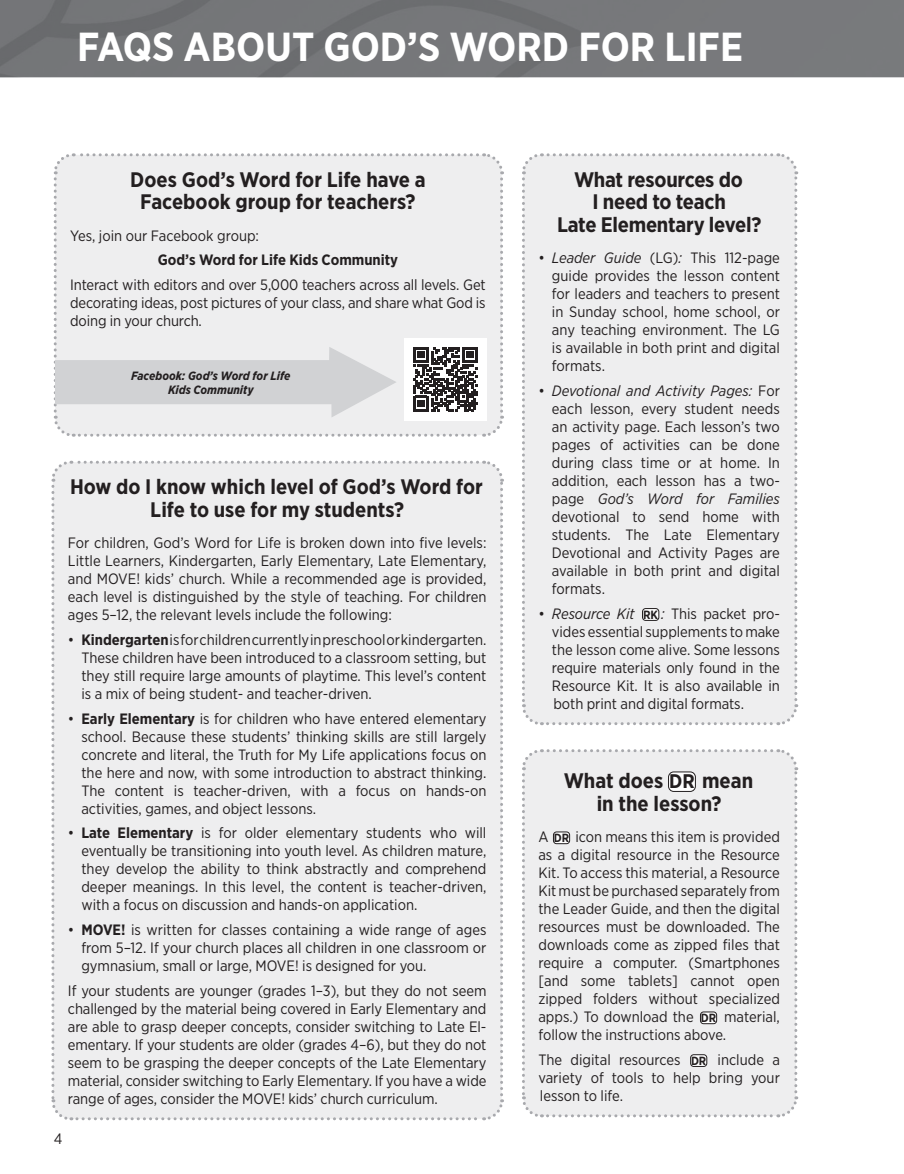
<style>
.page{position:relative;width:904px;height:1174px;background:#fff}
.page>*{position:absolute;margin:0;border:0;box-sizing:border-box;transform-origin:0 0}
.t1{font:700 40.5px "Gotham Narrow";color:#fff}
.t2{font:700 21px/22.5px "Gotham Narrow";color:#231f20;text-align:center}
.t3{font:15px/18px "Gotham Narrow";color:#231f20;text-align:justify}
.t4{font:700 15px "Gotham Narrow";color:#231f20}
.t5{font:italic 700 12px/13.5px "Gotham Narrow";color:#231f20;text-align:center}
.s1{font-weight:700}
.s2{font-style:italic}
.s3{font-weight:700;font-size:12px}
.s4{font-size:19.65px}
.s5{font-weight:700;font-size:11.85px}
</style>
<div class="page">
<img style="left:0;top:0;width:904px;height:77px">
<div style="left:522px;top:749px;width:277px;height:369px;background:#eeeeef"></div>
<div style="left:51px;top:460px;width:453px;height:661px;background:#eeeeef"></div>
<div style="left:522px;top:153px;width:277px;height:573px;background:#eeeeef"></div>
<svg style="left:53px;top:153px;width:451px;height:284px;background:#e6e6e7"></svg>
<h1 class="t1" style="left:77px;top:20px;width:667px">FAQS ABOUT GOD’S WORD FOR LIFE</h1>
<h2 class="t2" style="left:130px;top:168px;width:297px">Does God’s Word for Life have a<br>Facebook group for teachers?</h2>
<p class="t3" style="left:70px;top:226px;width:190px">Yes, join our Facebook group:</p>
<p class="t4" style="left:158px;top:250px;width:242px">God’s Word for Life Kids Community</p>
<p class="t3" style="left:70px;top:276px;width:417px">Interact with editors and over 5,000 teachers across all levels. Get decorating ideas, post pictures of your class, and share what God is doing in your church.</p>
<p class="t5" style="left:131px;top:369px;width:161px">Facebook: God’s Word for Life<br>Kids Community</p>
<h2 class="t2" style="left:70px;top:475px;width:414px">How do I know which level of God’s Word for<br>Life to use for my students?</h2>
<p class="t3" style="left:68px;top:533px;width:420px">For children, God’s Word for Life is broken down into five levels:<br>Little Learners, Kindergarten, Early Elementary, Late Elementary, and MOVE! kids’ church. While a recommended age is provided, each level is distinguished by the style of teaching. For children ages 5–12, the relevant levels include the following:</p>
<p class="t3" style="left:81px;top:630px;width:407px;text-indent:-14px">• <span class="s1">Kindergarten</span> is for children currently in preschool or kindergarten.<br>These children have been introduced to a classroom setting, but they still require large amounts of playtime. This level’s content is a mix of being student- and teacher-driven.</p>
<p class="t3" style="left:81px;top:709px;width:407px;text-indent:-14px">• <span class="s1">Early Elementary</span> is for children who have entered elementary school. Because these students’ thinking skills are still largely concrete and literal, the Truth for My Life applications focus on the here and now, with some introduction to abstract thinking.<br>The content is teacher-driven, with a focus on hands-on activities, games, and object lessons.</p>
<p class="t3" style="left:81px;top:824px;width:407px;text-indent:-14px">• <span class="s1">Late Elementary</span> is for older elementary students who will eventually be transitioning into youth level. As children mature, they develop the ability to think abstractly and comprehend deeper meanings. In this level, the content is teacher-driven, with a focus on discussion and hands-on application.</p>
<p class="t3" style="left:81px;top:920px;width:407px;text-indent:-14px">• <span class="s1">MOVE!</span> is written for classes containing a wide range of ages from 5–12. If your church places all children in one classroom or gymnasium, small or large, MOVE! is designed for you.</p>
<p class="t3" style="left:68px;top:981px;width:420px">If your students are younger (grades 1–3), but they do not seem challenged by the material being covered in Early Elementary and are able to grasp deeper concepts, consider switching to Late El&shy;ementary. If your students are older (grades 4–6), but they do not seem to be grasping the deeper concepts of the Late Elementary material, consider switching to Early Elementary. If you have a wide range of ages, consider the MOVE! kids’ church curriculum.</p>
<p class="t3" style="left:54px;top:1130px;width:10px">4</p>
<h2 class="t2" style="left:557px;top:168px;width:206px">What resources do<br>I need to teach<br>Late Elementary level?</h2>
<p class="t3" style="left:552px;top:249px;width:230px;text-indent:-14px">• <span class="s2">Leader Guide</span> (LG)<span class="s2">:</span> This 112-page guide provides the lesson content for leaders and teachers to present in Sunday school, home school, or any teaching environment. The LG is available in both print and digital formats.</p>
<p class="t3" style="left:552px;top:381px;width:230px;text-indent:-14px">• <span class="s2">Devotional and Activity Pages:</span> For each lesson, every student needs an activity page. Each lesson’s two pages of activities can be done during class time or at home. In addition, each lesson has a two&shy;page <span class="s2">God’s Word for Families </span>devotional to send home with students. The Late Elementary Devotional and Activity Pages are available in both print and digital formats.</p>
<p class="t3" style="left:552px;top:604px;width:230px;text-indent:-14px">• <span class="s2">Resource Kit</span> <span class="s3">RK</span> <span class="s2">:</span> This packet pro&shy;vides essential supplements to make the lesson come alive. Some lessons require materials only found in the Resource Kit. It is also available in both print and digital formats.</p>
<h2 class="t2" style="left:564px;top:769px;width:191px">What does <span class="s4">DR</span> mean in the lesson?</h2>
<p class="t3" style="left:538px;top:827px;width:243px">A <span class="s5">DR</span> icon means this item is provided as a digital resource in the Resource Kit. To access this material, a Resource Kit must be purchased separately from the Leader Guide, and then the digital resources must be downloaded. The downloads come as zipped files that require a computer. (Smartphones [and some tablets] cannot open zipped folders without specialized apps.) To download the <span class="s5">DR</span> material, follow the instructions above.</p>
<p class="t3" style="left:538px;top:1050px;width:243px">The digital resources <span class="s5">DR</span> include a variety of tools to help bring your lesson to life.</p>
</div>
